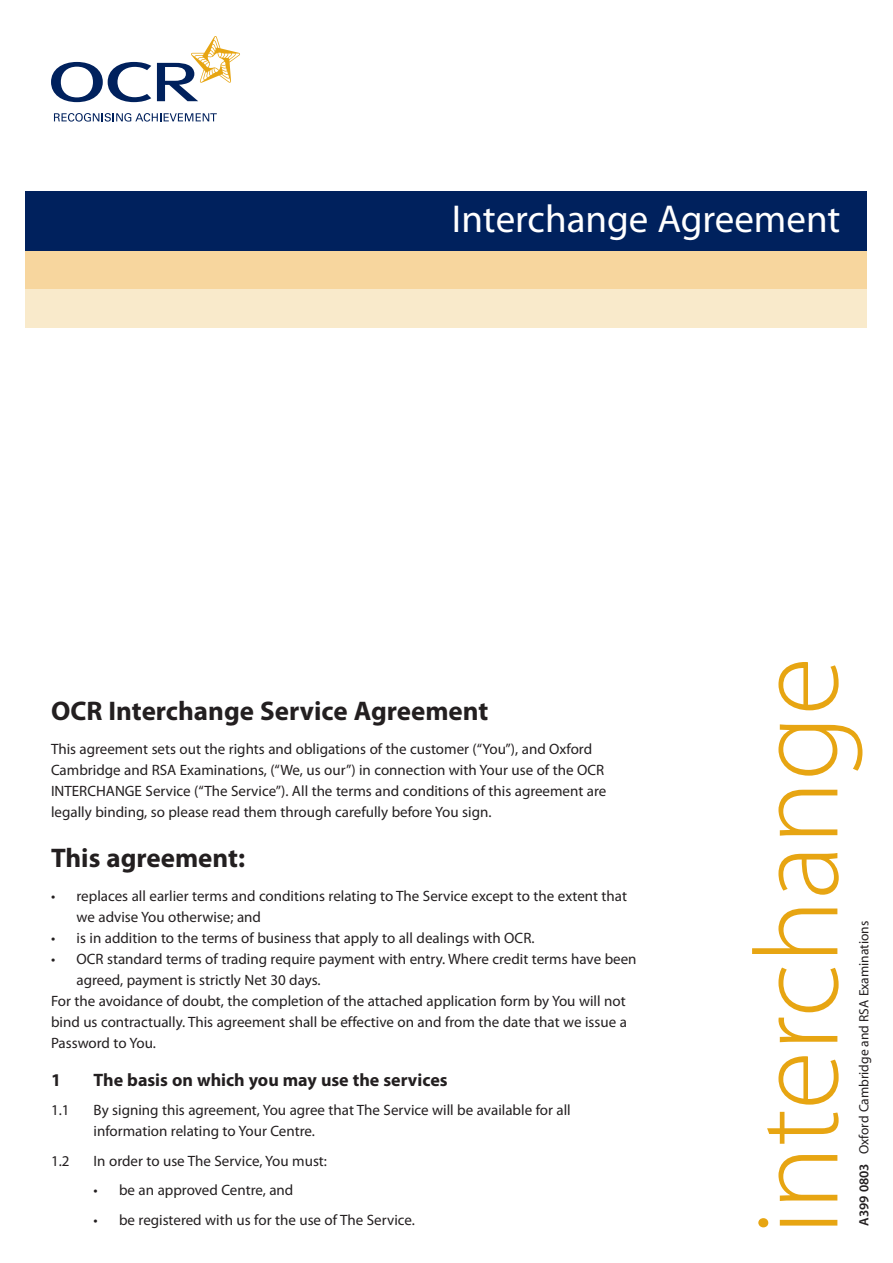
<style>
.page{position:relative;width:893px;height:1263px;background:#fff}
.page>*{position:absolute;margin:0;border:0;box-sizing:border-box;transform-origin:0 0}
.t1{font:300 120px "Myriad Pro";color:#e7a512}
.t2{font:39px "Myriad Pro";color:#fff}
.t3{font:700 27px "Myriad Pro";color:#231f20}
.t4{font:700 18px "Myriad Pro";color:#231f20}
.t5{font:15px/21px "Myriad Pro";color:#231f20}
.t6{font:13.5px "Myriad";color:#231f20}
.s1{font-family:"Myriad Pro";font-weight:600}
</style>
<div class="page">
<div style="left:26px;top:251px;width:841px;height:38px;background:#f7d69e"></div>
<div style="left:26px;top:289px;width:841px;height:38px;background:#f9eacb"></div>
<div style="left:26px;top:191px;width:841px;height:60px;background:#00215d"></div>
<svg style="left:157px;top:36px;width:83px;height:65px"></svg>
<svg style="left:54px;top:113px;width:163px;height:9px"></svg>
<svg style="left:51px;top:62px;width:100px;height:40px"></svg>
<h2 class="t2" style="left:452px;top:195px;width:390px">Interchange Agreement</h2>
<h3 class="t3" style="left:51px;top:693px;width:439px">OCR Interchange Service Agreement</h3>
<p class="t5" style="left:51px;top:738px;width:557px">This agreement sets out the rights and obligations of the customer (“You”), and Oxford Cambridge and RSA Examinations, (“We, us our”) in connection with Your use of the OCR INTERCHANGE Service (“The Service”). All the terms and conditions of this agreement are legally binding, so please read them through carefully before You sign.</p>
<h3 class="t3" style="left:51px;top:840px;width:196px">This agreement:</h3>
<p class="t5" style="left:77px;top:885px;width:552px;text-indent:-26px">• replaces all earlier terms and conditions relating to The Service except to the extent that we advise You otherwise; and</p>
<p class="t5" style="left:51px;top:927px;width:485px">• is in addition to the terms of business that apply to all dealings with OCR.</p>
<p class="t5" style="left:51px;top:948px;width:587px">• OCR standard terms of trading require payment with entry. Where credit terms have been</p>
<p class="t5" style="left:77px;top:969px;width:246px">agreed, payment is strictly Net 30 days.</p>
<p class="t5" style="left:51px;top:990px;width:576px">For the avoidance of doubt, the completion of the attached application form by You will not</p>
<p class="t5" style="left:51px;top:1011px;width:577px">bind us contractually. This agreement shall be effective on and from the date that we issue a</p>
<p class="t5" style="left:51px;top:1032px;width:106px">Password to You.</p>
<p class="t4" style="left:51px;top:1068px;width:11px">1</p>
<p class="t4" style="left:94px;top:1068px;width:356px">The basis on which you may use the services</p>
<p class="t5" style="left:51px;top:1099px;width:20px">1.1</p>
<p class="t5" style="left:94px;top:1099px;width:479px">By signing this agreement, You agree that The Service will be available for all information relating to Your Centre.</p>
<p class="t5" style="left:51px;top:1150px;width:20px">1.2</p>
<p class="t5" style="left:94px;top:1150px;width:235px">In order to use The Service, You must:</p>
<p class="t5" style="left:94px;top:1179px;width:201px">• be an approved Centre, and</p>
<p class="t5" style="left:94px;top:1209px;width:323px">• be registered with us for the use of The Service.</p>
<h1 class="t1" style="left:731px;top:1235px;width:580px;rotate:-90deg">interchange</h1>
<p class="t6" style="left:857px;top:1226px;width:306px;rotate:-90deg"><span class="s1">A399 0803</span> Oxford Cambridge and RSA Examinations</p>
</div>
